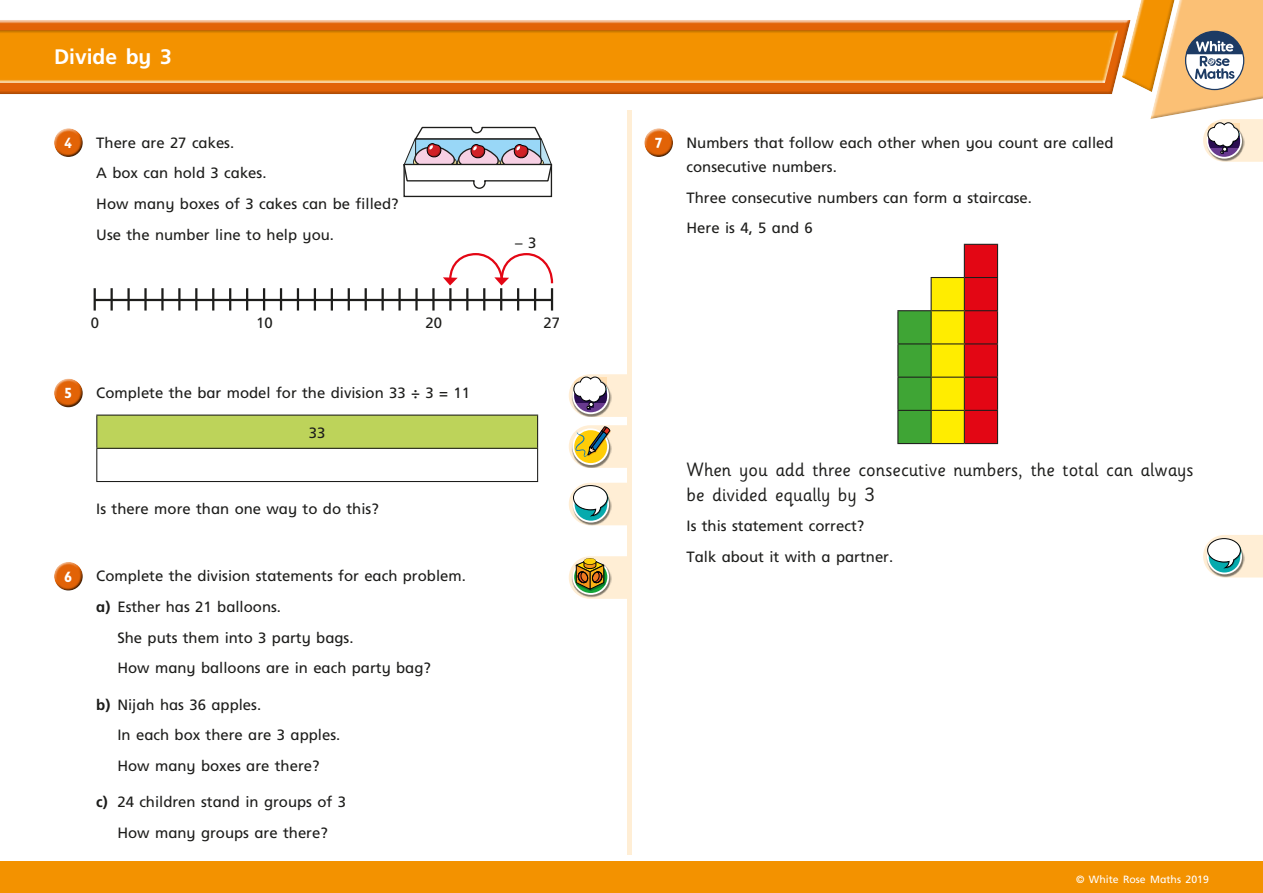
<style>
.page{position:relative;width:1263px;height:893px;background:#fff}
.page>*{position:absolute;margin:0;border:0;box-sizing:border-box;transform-origin:0 0}
.t1{font:700 21px "Frutiger Inf";color:#fff}
.t2{font:19.2px/24.5px "Sassoon Infant Std";color:#1d1d1b}
.t3{font:14.85px/30.6px "Frutiger Inf";color:#1d1d1b}
.t4{font:700 14.85px "Gill Infant";color:#fff}
.t5{font:10.5px "Frutiger Inf";color:#fff}
.s1{font-weight:700}
</style>
<div class="page">
<hr style="left:627px;top:111px;width:4px;height:744px;background:#ffeed5">
<div style="left:0;top:20px;width:1131px;height:76px;background:#1d1d1b;opacity:.27"></div>
<div style="left:0;top:29px;width:1119px;height:55px;background:#1d1d1b;opacity:.27"></div>
<div style="left:0;top:862px;width:1263px;height:31px;background:#f39200"></div>
<svg style="left:1122px;top:0;width:141px;height:162px"></svg>
<svg style="left:1203px;top:535px;width:60px;height:42px"></svg>
<div style="left:54px;top:128px;width:30px;height:23px;background:#fff;opacity:.75"></div>
<div style="left:54px;top:132px;width:31px;height:27px;background:#1d1d1b;opacity:.75"></div>
<div style="left:54px;top:378px;width:30px;height:23px;background:#fff;opacity:.75"></div>
<div style="left:54px;top:383px;width:31px;height:26px;background:#1d1d1b;opacity:.75"></div>
<div style="left:97px;top:415px;width:441px;height:33px;background:#bdd35a"></div>
<hr style="left:96px;top:415px;width:442px;height:1px;background:#1d1d1b">
<hr style="left:96px;top:416px;width:1px;height:32px;background:#1d1d1b">
<hr style="left:537px;top:416px;width:1px;height:32px;background:#1d1d1b">
<hr style="left:96px;top:448px;width:442px;height:1px;background:#1d1d1b">
<hr style="left:96px;top:449px;width:1px;height:32px;background:#1d1d1b">
<hr style="left:537px;top:449px;width:1px;height:32px;background:#1d1d1b">
<hr style="left:96px;top:481px;width:442px;height:1px;background:#1d1d1b">
<div style="left:54px;top:561px;width:30px;height:23px;background:#fff;opacity:.75"></div>
<div style="left:54px;top:566px;width:31px;height:27px;background:#1d1d1b;opacity:.75"></div>
<hr style="left:94px;top:299px;width:458px;height:2px;background:#1d1d1b">
<hr style="left:551px;top:288px;width:2px;height:23px;background:#1d1d1b">
<hr style="left:331px;top:288px;width:2px;height:23px;background:#1d1d1b">
<hr style="left:517px;top:288px;width:2px;height:23px;background:#1d1d1b">
<hr style="left:534px;top:288px;width:2px;height:23px;background:#1d1d1b">
<hr style="left:94px;top:288px;width:2px;height:23px;background:#1d1d1b">
<hr style="left:111px;top:288px;width:2px;height:23px;background:#1d1d1b">
<hr style="left:195px;top:288px;width:2px;height:23px;background:#1d1d1b">
<hr style="left:212px;top:288px;width:2px;height:23px;background:#1d1d1b">
<hr style="left:297px;top:288px;width:2px;height:23px;background:#1d1d1b">
<hr style="left:314px;top:288px;width:2px;height:23px;background:#1d1d1b">
<hr style="left:127px;top:288px;width:3px;height:23px;background:#1d1d1b">
<hr style="left:144px;top:288px;width:3px;height:23px;background:#1d1d1b">
<hr style="left:229px;top:288px;width:2px;height:23px;background:#1d1d1b">
<hr style="left:246px;top:288px;width:2px;height:23px;background:#1d1d1b">
<hr style="left:348px;top:288px;width:2px;height:23px;background:#1d1d1b">
<hr style="left:365px;top:288px;width:2px;height:23px;background:#1d1d1b">
<hr style="left:381px;top:288px;width:3px;height:23px;background:#1d1d1b">
<hr style="left:398px;top:288px;width:3px;height:23px;background:#1d1d1b">
<hr style="left:415px;top:288px;width:3px;height:23px;background:#1d1d1b">
<hr style="left:161px;top:288px;width:3px;height:23px;background:#1d1d1b">
<hr style="left:178px;top:288px;width:3px;height:23px;background:#1d1d1b">
<hr style="left:263px;top:288px;width:2px;height:23px;background:#1d1d1b">
<hr style="left:280px;top:288px;width:2px;height:23px;background:#1d1d1b">
<hr style="left:432px;top:288px;width:3px;height:23px;background:#1d1d1b">
<hr style="left:449px;top:288px;width:2px;height:23px;background:#1d1d1b">
<hr style="left:466px;top:288px;width:2px;height:23px;background:#1d1d1b">
<hr style="left:483px;top:288px;width:2px;height:23px;background:#1d1d1b">
<hr style="left:500px;top:288px;width:2px;height:23px;background:#1d1d1b">
<svg style="left:443px;top:253px;width:111px;height:33px"></svg>
<div style="left:403px;top:164px;width:149px;height:33px;border:1px solid #1d1d1b"></div>
<svg style="left:403px;top:127px;width:150px;height:64px"></svg>
<div style="left:644px;top:128px;width:30px;height:23px;background:#fff;opacity:.75"></div>
<div style="left:644px;top:132px;width:31px;height:27px;background:#1d1d1b;opacity:.75"></div>
<svg style="left:898px;top:244px;width:99px;height:199px"></svg>
<hr style="left:964px;top:244px;width:34px;height:1px;background:#1d1d1b">
<hr style="left:964px;top:245px;width:1px;height:32px;background:#1d1d1b">
<hr style="left:997px;top:245px;width:1px;height:32px;background:#1d1d1b">
<hr style="left:930px;top:277px;width:34px;height:1px;background:#1d1d1b">
<hr style="left:930px;top:278px;width:2px;height:32px;background:#1d1d1b">
<hr style="left:964px;top:277px;width:34px;height:1px;background:#1d1d1b">
<hr style="left:964px;top:278px;width:1px;height:32px;background:#1d1d1b">
<hr style="left:997px;top:278px;width:1px;height:32px;background:#1d1d1b">
<hr style="left:931px;top:310px;width:33px;height:1px;background:#1d1d1b">
<hr style="left:964px;top:310px;width:34px;height:1px;background:#1d1d1b">
<hr style="left:964px;top:311px;width:1px;height:32px;background:#1d1d1b">
<hr style="left:997px;top:311px;width:1px;height:32px;background:#1d1d1b">
<hr style="left:931px;top:343px;width:33px;height:1px;background:#1d1d1b">
<hr style="left:964px;top:343px;width:34px;height:1px;background:#1d1d1b">
<hr style="left:964px;top:344px;width:1px;height:33px;background:#1d1d1b">
<hr style="left:997px;top:344px;width:1px;height:33px;background:#1d1d1b">
<hr style="left:931px;top:377px;width:33px;height:1px;background:#1d1d1b">
<hr style="left:964px;top:377px;width:34px;height:1px;background:#1d1d1b">
<hr style="left:964px;top:378px;width:1px;height:32px;background:#1d1d1b">
<hr style="left:997px;top:378px;width:1px;height:32px;background:#1d1d1b">
<hr style="left:931px;top:410px;width:33px;height:1px;background:#1d1d1b">
<hr style="left:964px;top:410px;width:34px;height:1px;background:#1d1d1b">
<hr style="left:964px;top:411px;width:1px;height:32px;background:#1d1d1b">
<hr style="left:997px;top:411px;width:1px;height:32px;background:#1d1d1b">
<hr style="left:931px;top:443px;width:33px;height:1px;background:#1d1d1b">
<hr style="left:964px;top:443px;width:34px;height:1px;background:#1d1d1b">
<hr style="left:897px;top:310px;width:34px;height:1px;background:#1d1d1b">
<hr style="left:897px;top:311px;width:1px;height:32px;background:#1d1d1b">
<hr style="left:930px;top:311px;width:2px;height:32px;background:#1d1d1b">
<hr style="left:897px;top:343px;width:34px;height:1px;background:#1d1d1b">
<hr style="left:897px;top:344px;width:1px;height:33px;background:#1d1d1b">
<hr style="left:930px;top:344px;width:2px;height:33px;background:#1d1d1b">
<hr style="left:897px;top:377px;width:34px;height:1px;background:#1d1d1b">
<hr style="left:897px;top:378px;width:1px;height:32px;background:#1d1d1b">
<hr style="left:930px;top:378px;width:2px;height:32px;background:#1d1d1b">
<hr style="left:897px;top:410px;width:34px;height:1px;background:#1d1d1b">
<hr style="left:897px;top:411px;width:1px;height:32px;background:#1d1d1b">
<hr style="left:930px;top:411px;width:2px;height:32px;background:#1d1d1b">
<hr style="left:897px;top:443px;width:34px;height:1px;background:#1d1d1b">
<svg style="left:569px;top:374px;width:58px;height:43px"></svg>
<svg style="left:569px;top:425px;width:58px;height:43px;background:#dfcd92"></svg>
<svg style="left:569px;top:483px;width:58px;height:42px"></svg>
<svg style="left:569px;top:556px;width:58px;height:43px;background:#ccc094"></svg>
<div style="left:578px;top:571px;width:10px;height:12px;border:1px solid #020304;border-radius:50%"></div>
<h1 class="t1" style="left:54px;top:44px;width:119px">Divide by 3</h1>
<p class="t4" style="left:64px;top:134px;width:10px">4</p>
<p class="t3" style="left:96px;top:127px;width:304px">There are 27 cakes.<br>A box can hold 3 cakes.<br>How many boxes of 3 cakes can be filled?<br>Use the number line to help you.</p>
<p class="t3" style="left:515px;top:227px;width:23px">– 3</p>
<p class="t3" style="left:91px;top:308px;width:10px">0</p>
<p class="t3" style="left:256px;top:308px;width:18px">10</p>
<p class="t3" style="left:425px;top:308px;width:18px">20</p>
<p class="t3" style="left:544px;top:308px;width:18px">27</p>
<p class="t4" style="left:64px;top:385px;width:10px">5</p>
<p class="t3" style="left:96px;top:378px;width:375px">Complete the bar model for the division 33 ÷ 3 = 11</p>
<p class="t3" style="left:309px;top:417px;width:18px">33</p>
<p class="t3" style="left:96px;top:494px;width:284px">Is there more than one way to do this?</p>
<p class="t4" style="left:64px;top:568px;width:10px">6</p>
<p class="t3" style="left:96px;top:561px;width:371px">Complete the division statements for each problem.</p>
<p class="t3" style="left:96px;top:591px;width:186px"><span class="s1">a)</span> Esther has 21 balloons.</p>
<p class="t3" style="left:117px;top:622px;width:238px">She puts them into 3 party bags.</p>
<p class="t3" style="left:117px;top:652px;width:315px">How many balloons are in each party bag?</p>
<p class="t3" style="left:117px;top:689px;width:224px;text-indent:-21px"><span class="s1">b)</span> Nijah has 36 apples.<br>In each box there are 3 apples.<br>How many boxes are there?</p>
<p class="t3" style="left:96px;top:787px;width:251px;text-align:center"><span class="s1">c)</span> 24 children stand in groups of 3<br>How many groups are there?</p>
<p class="t4" style="left:654px;top:134px;width:10px">7</p>
<p class="t3" style="left:686px;top:130px;width:429px;line-height:24.5px">Numbers that follow each other when you count are called consecutive numbers.</p>
<p class="t3" style="left:686px;top:182px;width:347px">Three consecutive numbers can form a staircase.<br>Here is 4, 5 and 6</p>
<p class="t2" style="left:686px;top:458px;width:508px">When you add three consecutive numbers, the total can always be divided equally by 3</p>
<p class="t3" style="left:686px;top:511px;width:208px">Is this statement correct?<br>Talk about it with a partner.</p>
<p class="t5" style="left:1076px;top:873px;width:134px">© White Rose Maths 2019</p>
</div>
